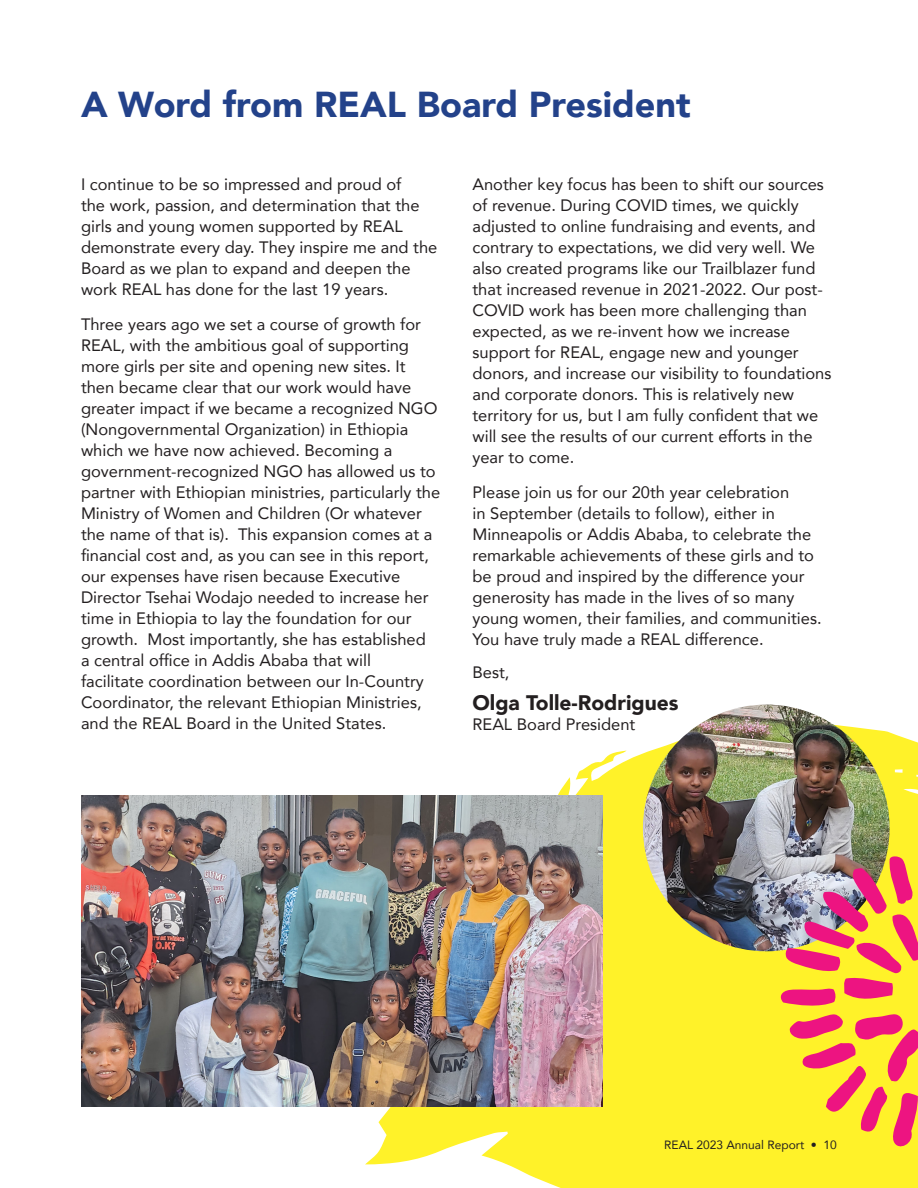
<style>
.page{position:relative;width:918px;height:1188px;background:#fff}
.page>*{position:absolute;margin:0;border:0;box-sizing:border-box;transform-origin:0 0}
.t1{font:900 36px "Avenir";color:#23428a}
.t2{font:900 21px "Avenir";color:#231f20}
.t3{font:16.5px/21px "Avenir";color:#231f20}
.t4{font:12px "Avenir";color:#231f20}
</style>
<div class="page">
<svg style="left:365px;top:717px;width:553px;height:471px;fill:#fff229"></svg>
<img style="left:81px;top:796px;width:522px;height:311px">
<img style="left:643px;top:705px;width:247px;height:246px;border-radius:123px">
<svg style="left:789px;top:1014px;width:129px;height:138px;background:#f9ac44"></svg>
<svg style="left:778px;top:855px;width:140px;height:153px;background:#dc956a"></svg>
<p class="t1" style="left:81px;top:74px;width:611px">A Word from REAL Board President</p>
<p class="t3" style="left:81px;top:173px;width:358px">I continue to be so impressed and proud of<br>the work, passion, and determination that the girls and young women supported by REAL demonstrate every day. They inspire me and the Board as we plan to expand and deepen the work REAL has done for the last 19 years.</p>
<p class="t3" style="left:81px;top:313px;width:361px">Three years ago we set a course of growth for REAL, with the ambitious goal of supporting more girls per site and opening new sites. It then became clear that our work would have greater impact if we became a recognized NGO (Nongovernmental Organization) in Ethiopia which we have now achieved. Becoming a government-recognized NGO has allowed us to partner with Ethiopian ministries, particularly the Ministry of Women and Children (Or whatever the name of that is). This expansion comes at a financial cost and, as you can see in this report, our expenses have risen because Executive Director Tsehai Wodajo needed to increase her time in Ethiopia to lay the foundation for our growth. Most importantly, she has established<br>a central office in Addis Ababa that will<br>facilitate coordination between our In-Country Coordinator, the relevant Ethiopian Ministries, and the REAL Board in the United States.</p>
<p class="t3" style="left:472px;top:173px;width:360px">Another key focus has been to shift our sources of revenue. During COVID times, we quickly adjusted to online fundraising and events, and contrary to expectations, we did very well. We also created programs like our Trailblazer fund that increased revenue in 2021-2022. Our post-COVID work has been more challenging than expected, as we re-invent how we increase support for REAL, engage new and younger donors, and increase our visibility to foundations and corporate donors. This is relatively new territory for us, but I am fully confident that we will see the results of our current efforts in the year to come.</p>
<p class="t3" style="left:472px;top:481px;width:351px">Please join us for our 20th year celebration<br>in September (details to follow), either in Minneapolis or Addis Ababa, to celebrate the remarkable achievements of these girls and to be proud and inspired by the difference your generosity has made in the lives of so many young women, their families, and communities.<br>You have truly made a REAL difference.</p>
<p class="t3" style="left:472px;top:661px;width:38px">Best,</p>
<p class="t2" style="left:472px;top:685px;width:208px">Olga Tolle-Rodrigues</p>
<p class="t3" style="left:472px;top:713px;width:164px">REAL Board President</p>
<p class="t4" style="left:664px;top:1135px;width:174px">REAL 2023 Annual Report • 10</p>
</div>
